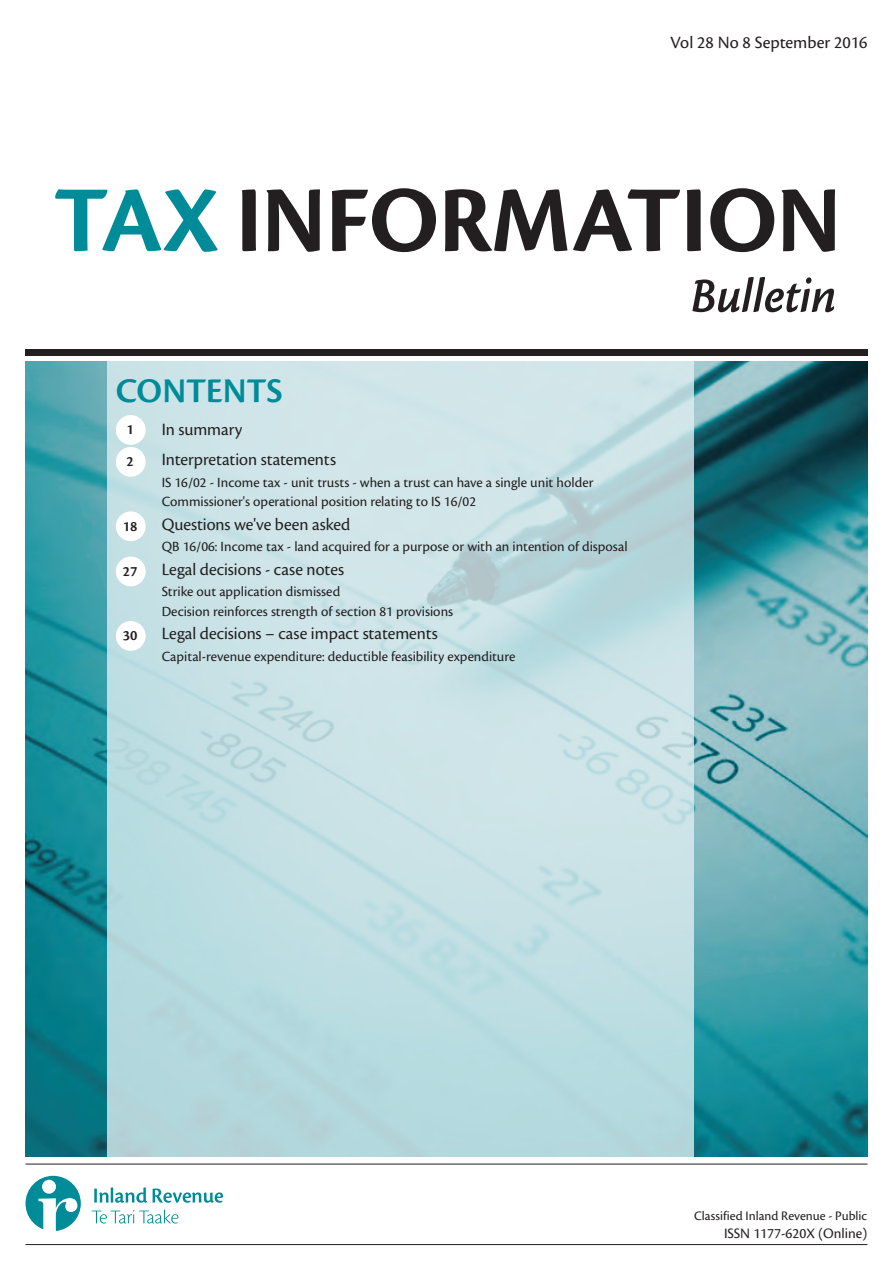
<style>
.page{position:relative;width:893px;height:1263px;background:#fff}
.page>*{position:absolute;margin:0;border:0;box-sizing:border-box;transform-origin:0 0}
.t1{font:600 36px "Cronos Pro";letter-spacing:-.005em;color:#008b98}
.t2{font:18px "Cronos Pro Subh";color:#231f20}
.t3{font:18px "Cronos Pro";color:#231f20}
.t4{font:15px "Cronos Pro";color:#231f20}
.t5{font:600 15px "Cronos Pro";color:#231f20}
.t6{font:14.7px/19.4px "Cronos Pro";color:#231f20}
.t7{font:13.5px "Cronos Pro";color:#231f20}
</style>
<div class="page">
<img style="left:26px;top:361px;width:841px;height:796px">
<svg style="left:692px;top:277px;width:142px;height:35px"></svg>
<div style="left:25px;top:350px;width:843px;height:6px;background:#231f20"></div>
<hr style="left:26px;top:1244px;width:841px;height:1px;background:#231f20">
<hr style="left:26px;top:1164px;width:841px;height:1px;background:#231f20">
<svg style="left:26px;top:1176px;width:55px;height:55px"></svg>
<svg style="left:92px;top:1209px;width:86px;height:14px"></svg>
<svg style="left:94px;top:1187px;width:129px;height:16px"></svg>
<svg style="left:107px;top:361px;width:587px;height:796px;background:#c2dee3"></svg>
<div style="left:116px;top:415px;width:30px;height:30px;background:#fff;border-radius:50%"></div>
<div style="left:116px;top:447px;width:30px;height:30px;background:#fff;border-radius:50%"></div>
<div style="left:116px;top:511px;width:30px;height:30px;background:#fff;border-radius:50%"></div>
<div style="left:116px;top:556px;width:30px;height:30px;background:#fff;border-radius:50%"></div>
<div style="left:116px;top:621px;width:30px;height:30px;background:#fff;border-radius:50%"></div>
<svg style="left:242px;top:188px;width:593px;height:64px"></svg>
<svg style="left:55px;top:189px;width:163px;height:63px"></svg>
<p class="t3" style="left:670px;top:32px;width:199px">Vol 28 No 8 September 2016</p>
<h1 class="t1" style="left:116px;top:370px;width:168px">CONTENTS</h1>
<p class="t5" style="left:126px;top:421px;width:9px">1</p>
<p class="t2" style="left:162px;top:419px;width:82px">In summary</p>
<p class="t5" style="left:126px;top:453px;width:9px">2</p>
<p class="t2" style="left:162px;top:449px;width:176px">Interpretation statements</p>
<p class="t6" style="left:162px;top:472px;width:433px">IS 16/02 - Income tax - unit trusts - when a trust can have a single unit holder<br>Commissioner's operational position relating to IS 16/02</p>
<p class="t5" style="left:123px;top:517px;width:16px">18</p>
<p class="t2" style="left:162px;top:514px;width:190px">Questions we've been asked</p>
<p class="t6" style="left:162px;top:537px;width:467px">QB 16/06: Income tax - land acquired for a purpose or with an intention of disposal</p>
<p class="t5" style="left:123px;top:562px;width:16px">27</p>
<p class="t2" style="left:162px;top:559px;width:184px">Legal decisions - case notes</p>
<p class="t6" style="left:162px;top:582px;width:293px">Strike out application dismissed<br>Decision reinforces strength of section 81 provisions</p>
<p class="t5" style="left:123px;top:627px;width:16px">30</p>
<p class="t2" style="left:162px;top:623px;width:278px">Legal decisions – case impact statements</p>
<p class="t6" style="left:162px;top:647px;width:355px">Capital-revenue expenditure: deductible feasibility expenditure</p>
<p class="t7" style="left:694px;top:1207px;width:175px">Classified Inland Revenue - Public</p>
<p class="t4" style="left:724px;top:1224px;width:145px">ISSN 1177-620X (Online)</p>
</div>
